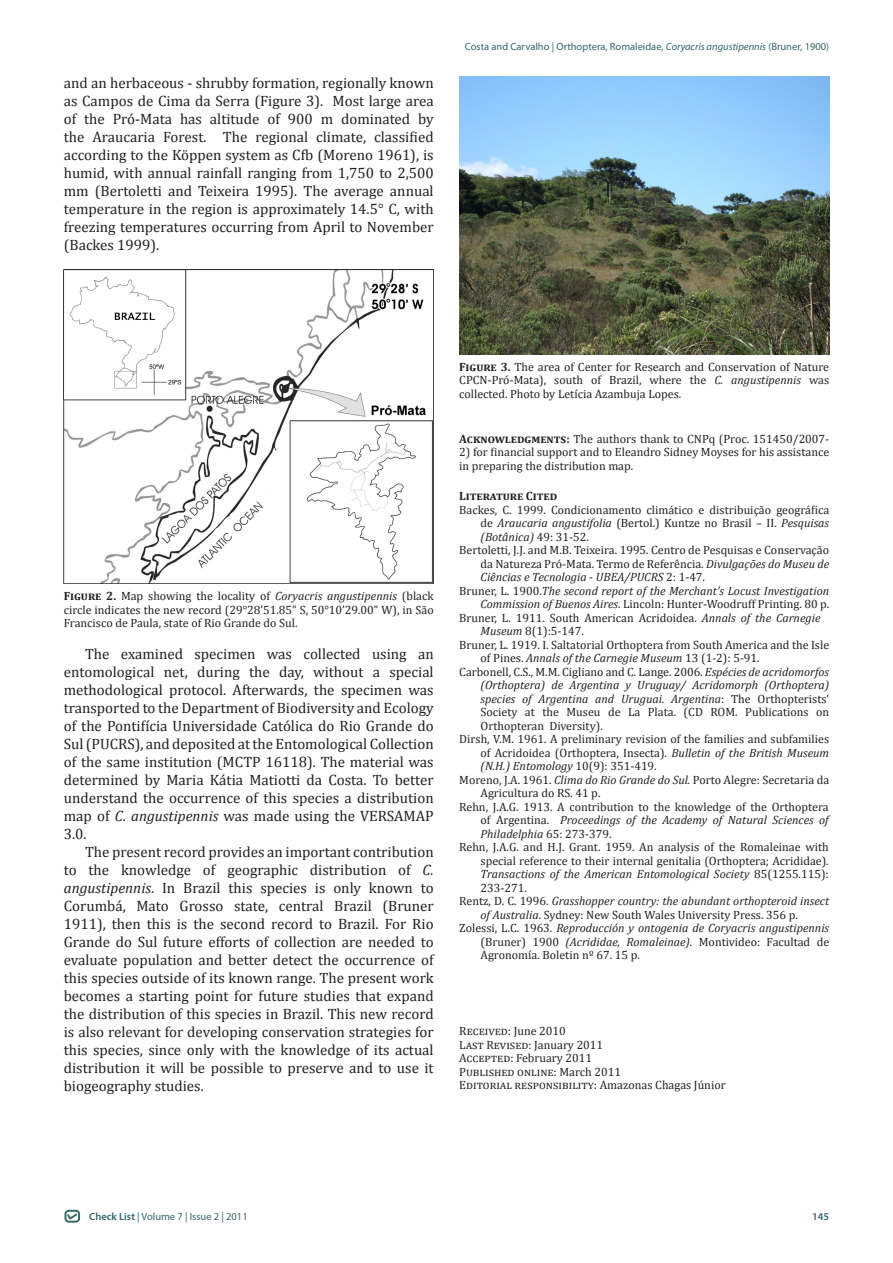
<style>
.page{position:relative;width:893px;height:1263px;background:#fff}
.page>*{position:absolute;margin:0;border:0;box-sizing:border-box;transform-origin:0 0}
.t1{font:15px/18px "Cambria";color:#231f20;text-align:justify}
.t2{font:12px/13.5px "Cambria";color:#231f20;text-align:justify}
.t3{font:italic 12px/13.5px "Cambria";color:#231f20;text-align:right}
.t4{font:700 12px "Cambria";color:#231f20}
.t5{font:10.5px "Myriad Pro";color:#336767}
.t6{font:600 10.5px "Myriad Pro";color:#336767}
.s1{font-style:italic}
.s2{font-weight:700}
.s3{font-style:normal}
.s4{font-weight:600}
</style>
<div class="page">
<div style="left:65px;top:1210px;width:15px;height:12px;border:2px solid #326667;border-radius:3px"></div>
<svg style="left:66px;top:1212px;width:13px;height:9px"></svg>
<img style="left:64px;top:270px;width:370px;height:313px">
<img style="left:459px;top:77px;width:370px;height:277px">
<p class="t1" style="left:64px;top:74px;width:371px">and an herbaceous - shrubby formation, regionally known as Campos de Cima da Serra (Figure 3). Most large area of the Pró-Mata has altitude of 900 m dominated by the Araucaria Forest. The regional climate, classified according to the Köppen system as Cfb (Moreno 1961), is humid, with annual rainfall ranging from 1,750 to 2,500 mm (Bertoletti and Teixeira 1995). The average annual temperature in the region is approximately 14.5° C, with freezing temperatures occurring from April to November (Backes 1999).</p>
<p class="t5" style="left:465px;top:40px;width:366px">Costa and Carvalho | Orthoptera, Romaleidae, <span class="s1">Coryacris angustipennis</span> (Bruner, 1900)</p>
<p class="t2" style="left:64px;top:589px;width:371px"><span class="s2">Figure 2.</span> Map showing the locality of <span class="s1">Coryacris angustipennis</span> (black circle indicates the new record (29°28’51.85” S, 50°10’29.00” W), in São Francisco de Paula, state of Rio Grande do Sul.</p>
<p class="t1" style="left:64px;top:645px;width:371px;text-indent:21px">The examined specimen was collected using an entomological net, during the day, without a special methodological protocol. Afterwards, the specimen was transported to the Department of Biodiversity and Ecology of the Pontifícia Universidade Católica do Rio Grande do Sul (PUCRS), and deposited at the Entomological Collection of the same institution (MCTP 16118). The material was determined by Maria Kátia Matiotti da Costa. To better understand the occurrence of this species a distribution map of <span class="s1">C</span>. <span class="s1">angustipennis</span> was made using the VERSAMAP 3.0.</p>
<p class="t1" style="left:64px;top:843px;width:371px;text-indent:21px">The present record provides an important contribution to the knowledge of geographic distribution of <span class="s1">C. angustipennis</span>. In Brazil this species is only known to Corumbá, Mato Grosso state, central Brazil (Bruner 1911), then this is the second record to Brazil. For Rio Grande do Sul future efforts of collection are needed to evaluate population and better detect the occurrence of this species outside of its known range. The present work becomes a starting point for future studies that expand the distribution of this species in Brazil. This new record is also relevant for developing conservation strategies for this species, since only with the knowledge of its actual distribution it will be possible to preserve and to use it biogeography studies.</p>
<p class="t2" style="left:459px;top:360px;width:371px"><span class="s2">Figure 3.</span> The area of Center for Research and Conservation of Nature CPCN-Pró-Mata), south of Brazil, where the <span class="s1">C. angustipennis</span> was collected. Photo by Letícia Azambuja Lopes.</p>
<p class="t2" style="left:459px;top:432px;width:371px"><span class="s2">Acknowledgments:</span> The authors thank to CNPq (Proc. 151450/2007-</p>
<p class="t2" style="left:459px;top:445px;width:371px">2) for financial support and to Eleandro Sidney Moyses for his assistance in preparing the distribution map.</p>
<p class="t4" style="left:459px;top:489px;width:100px">Literature Cited</p>
<p class="t2" style="left:481px;top:503px;width:350px;text-indent:-21px">Backes, C. 1999. Condicionamento climático e distribuição geográfica de <span class="s1">Araucaria angustifolia</span> (Bertol.) Kuntze no Brasil – II. <span class="s1">Pesquisas (Botânica)</span> 49: 31-52.</p>
<p class="t2" style="left:481px;top:543px;width:350px;text-indent:-21px">Bertoletti, J.J. and M.B. Teixeira. 1995. Centro de Pesquisas e Conservação da Natureza Pró-Mata. Termo de Referência. <span class="s1">Divulgações do Museu de Ciências e Tecnologia</span> - <span class="s1">UBEA/PUCRS</span> 2: 1-47.</p>
<p class="t3" style="left:459px;top:583px;width:371px"><span class="s3">Bruner, L. 1900.</span>The second report of the Merchant’s Locust Investigation<br>Commission of Buenos Aires<span class="s3">. Lincoln: Hunter-Woodruff Printing. 80 p.</span></p>
<p class="t2" style="left:481px;top:611px;width:341px;text-indent:-21px">Bruner, L. 1911. South American Acridoidea. <span class="s1">Annals of the Carnegie<br>Museum</span> 8(1):5-147.</p>
<p class="t2" style="left:481px;top:638px;width:350px;text-indent:-21px">Bruner, L. 1919. I. Saltatorial Orthoptera from South America and the Isle of Pines. <span class="s1">Annals of the Carnegie Museum</span> 13 (1-2): 5-91.</p>
<p class="t2" style="left:481px;top:665px;width:350px;text-indent:-21px">Carbonell, C.S., M.M. Cigliano and C. Lange. 2006. <span class="s1">Espécies de acridomorfos (Orthoptera) de Argentina y Uruguay/ Acridomorph (Orthoptera) species of Argentina and Uruguai. Argentina</span>: The Orthopterists‘ Society at the Museu de La Plata. (CD ROM. Publications on Orthopteran Diversity).</p>
<p class="t2" style="left:481px;top:732px;width:350px;text-indent:-21px">Dirsh, V.M. 1961. A preliminary revision of the families and subfamilies of Acridoidea (Orthoptera, Insecta). <span class="s1">Bulletin of the British Museum (N.H.) Entomology</span> 10(9): 351-419.</p>
<p class="t2" style="left:481px;top:773px;width:350px;text-indent:-21px">Moreno, J.A. 1961. <span class="s1">Clima do Rio Grande do Sul.</span> Porto Alegre: Secretaria da<br>Agricultura do RS. 41 p.</p>
<p class="t2" style="left:481px;top:800px;width:350px;text-indent:-21px">Rehn, J.A.G. 1913. A contribution to the knowledge of the Orthoptera of Argentina. <span class="s1">Proceedings of the Academy of Natural Sciences of Philadelphia</span> 65: 273-379.</p>
<p class="t2" style="left:481px;top:840px;width:350px;text-indent:-21px">Rehn, J.A.G. and H.J. Grant. 1959. An analysis of the Romaleinae with special reference to their internal genitalia (Orthoptera; Acrididae).<br><span class="s1">Transactions of the American Entomological Society</span> 85(1255.115):<br>233-271.</p>
<p class="t3" style="left:481px;top:894px;width:350px;text-align:left;text-indent:-21px"><span class="s3">Rentz, D. C. 1996.</span> Grasshopper country: the abundant orthopteroid insect of Australia<span class="s3">. Sydney: New South Wales University Press. 356 p.</span></p>
<p class="t2" style="left:481px;top:921px;width:350px;text-indent:-21px">Zolessi, L.C. 1963. <span class="s1">Reproducción y ontogenia de Coryacris angustipennis </span>(Bruner) 1900 <span class="s1">(Acrididae, Romaleinae).</span> Montivideo: Facultad de Agronomía. Boletin nº 67. 15 p.</p>
<p class="t2" style="left:459px;top:1024px;width:108px">Received: June 2010</p>
<p class="t2" style="left:459px;top:1038px;width:145px">Last Revised: January 2011</p>
<p class="t2" style="left:459px;top:1051px;width:134px">Accepted: February 2011</p>
<p class="t2" style="left:459px;top:1065px;width:163px">Published online: March 2011</p>
<p class="t2" style="left:459px;top:1078px;width:268px">Editorial responsibility: Amazonas Chagas Júnior</p>
<p class="t5" style="left:89px;top:1210px;width:160px"><span class="s4">Check List</span> | Volume 7 | Issue 2 | 2011</p>
<p class="t6" style="left:812px;top:1209px;width:18px">145</p>
</div>
